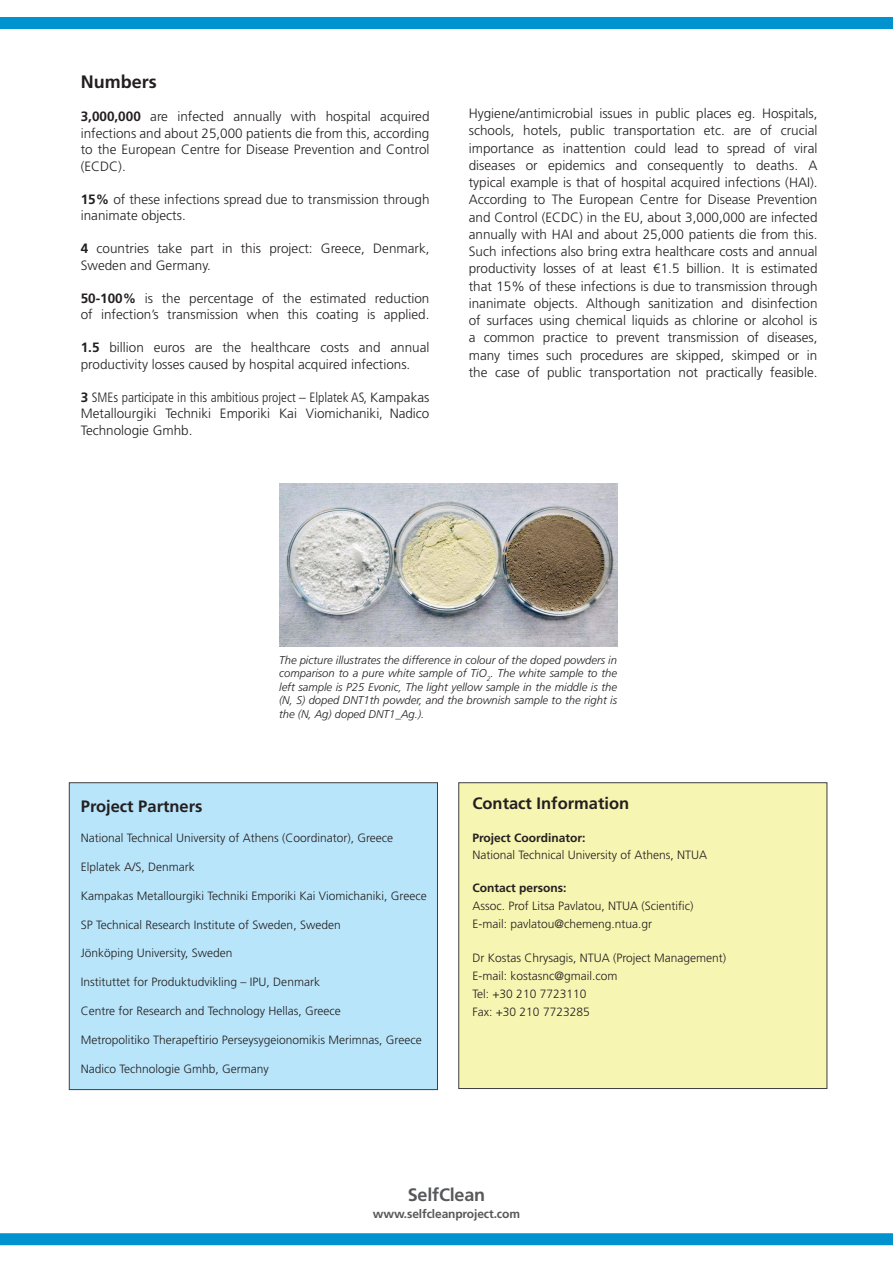
<style>
.page{position:relative;width:893px;height:1263px;background:#fff}
.page>*{position:absolute;margin:0;border:0;box-sizing:border-box;transform-origin:0 0}
.Bröd_ej_indrag{font:700 18px "Frutiger";letter-spacing:-.01em;color:#57585a}
.Brödtext{font:700 18px "Frutiger";color:#231f20}
.Brödtext-2{font:700 16.5px "Frutiger";color:#231f20}
.Brödtext-3{font:300 13.5px/17.2px "Frutiger";color:#231f20}
.Brödtext-4{font:300 12px/16.5px "Frutiger";color:#231f20}
.Bröd_ej_indrag-2{font:700 12px "Frutiger";letter-spacing:-.01em;color:#57585a}
.Brödtext-5{font:700 12px "Frutiger";color:#231f20}
.Brödtext-6{font:italic 300 11.25px/13.5px "Frutiger";color:#231f20;text-align:justify}
.s1{font-weight:700}
.s2{font-stretch:condensed}
</style>
<div class="page">
<div style="left:0;top:1233px;width:893px;height:12px;background:#0093d0"></div>
<div style="left:0;top:17px;width:893px;height:12px;background:#0093d0"></div>
<div style="left:459px;top:782px;width:368px;height:307px;background:#f7f5b2;border:1px solid #3e3e3f"></div>
<div style="left:69px;top:782px;width:369px;height:308px;background:#b9e5fa;border:1px solid #3e3e3f"></div>
<img style="left:279px;top:483px;width:338px;height:163px">
<p class="Brödtext" style="left:81px;top:72px;width:77px">Numbers</p>
<p class="Brödtext-3" style="left:81px;top:109px;width:350px;line-height:16.5px;text-align:justify"><span class="s1">3,000,000</span> are infected annually with hospital acquired infections and about 25,000 patients die from this, according to the European Centre for Disease Prevention and Control (ECDC).</p>
<p class="Brödtext-3" style="left:81px;top:191px;width:350px;line-height:16.5px"><span class="s1">15%</span> of these infections spread due to transmission through inanimate objects.</p>
<p class="Brödtext-3" style="left:81px;top:241px;width:350px;line-height:16.5px"><span class="s1">4</span> countries take part in this project: Greece, Denmark,<br>Sweden and Germany.</p>
<p class="Brödtext-3" style="left:81px;top:290px;width:350px;line-height:16.5px"><span class="s1">50-100%</span> is the percentage of the estimated reduction of infection’s transmission when this coating is applied.</p>
<p class="Brödtext-3" style="left:81px;top:340px;width:350px;line-height:16.5px"><span class="s1">1.5</span> billion euros are the healthcare costs and annual productivity losses caused by hospital acquired infections.</p>
<p class="Brödtext-3" style="left:81px;top:389px;width:350px;line-height:16.5px;text-align:justify"><span class="s1">3</span> <span class="s2">SMEs participate in this ambitious project – Elplatek AS,</span> Kampakas Metallourgiki Techniki Emporiki Kai Viomichaniki<span class="s2">,</span> Nadico Technologie Gmhb.</p>
<p class="Brödtext-3" style="left:469px;top:105px;width:350px;text-align:justify">Hygiene/antimicrobial issues in public places eg. Hospitals, schools, hotels, public transportation etc. are of crucial importance as inattention could lead to spread of viral diseases or epidemics and consequently to deaths. A typical example is that of hospital acquired infections (HAI).<br>According to The European Centre for Disease Prevention and Control (ECDC) in the EU, about 3,000,000 are infected annually with HAI and about 25,000 patients die from this.<br>Such infections also bring extra healthcare costs and annual productivity losses of at least €1.5 billion. It is estimated that 15% of these infections is due to transmission through inanimate objects. Although sanitization and disinfection of surfaces using chemical liquids as chlorine or alcohol is a common practice to prevent transmission of diseases, many times such procedures are skipped, skimped or in the case of public transportation not practically feasible.</p>
<p class="Brödtext-6" style="left:279px;top:653px;width:339px">The picture illustrates the difference in colour of the doped powders in comparison to a pure white sample of TiO<sub>2</sub>. The white sample to the left sample is P25 Evonic, The light yellow sample in the middle is the (N, S) doped DNT1th powder, and the brownish sample to the right is the (N, Ag) doped DNT1_Ag.).</p>
<p class="Brödtext-2" style="left:81px;top:796px;width:123px">Project Partners</p>
<p class="Brödtext-4" style="left:81px;top:830px;width:314px">National Technical University of Athens (Coordinator), Greece</p>
<p class="Brödtext-4" style="left:81px;top:859px;width:116px">Elplatek A/S, Denmark</p>
<p class="Brödtext-4" style="left:81px;top:887px;width:347px">Kampakas Metallourgiki Techniki Emporiki Kai Viomichaniki, Greece</p>
<p class="Brödtext-4" style="left:81px;top:916px;width:261px">SP Technical Research Institute of Sweden, Sweden</p>
<p class="Brödtext-4" style="left:81px;top:945px;width:153px">Jönköping University, Sweden</p>
<p class="Brödtext-4" style="left:81px;top:974px;width:241px">Instituttet for Produktudvikling – IPU, Denmark</p>
<p class="Brödtext-4" style="left:81px;top:1003px;width:262px">Centre for Research and Technology Hellas, Greece</p>
<p class="Brödtext-4" style="left:81px;top:1031px;width:342px">Metropolitiko Therapeftirio Perseysygeionomikis Merimnas, Greece</p>
<p class="Brödtext-4" style="left:81px;top:1060px;width:190px">Nadico Technologie Gmhb, Germany</p>
<p class="Brödtext-2" style="left:472px;top:794px;width:158px">Contact Information</p>
<p class="Brödtext-4" style="left:472px;top:830px;width:236px"><span class="s1">Project Coordinator:<br></span>National Technical University of Athens, NTUA</p>
<p class="Brödtext-5" style="left:472px;top:881px;width:95px">Contact persons:</p>
<p class="Brödtext-4" style="left:472px;top:898px;width:223px">Assoc. Prof Litsa Pavlatou, NTUA (Scientific)</p>
<p class="Brödtext-4" style="left:472px;top:916px;width:181px">E-mail: pavlatou@chemeng.ntua.gr</p>
<p class="Brödtext-4" style="left:472px;top:949px;width:255px;line-height:18px">Dr Kostas Chrysagis, NTUA (Project Management)<br>E-mail: kostasnc@gmail.com</p>
<p class="Brödtext-4" style="left:472px;top:986px;width:115px">Tel: +30 210 7723110</p>
<p class="Brödtext-4" style="left:472px;top:1004px;width:119px">Fax: +30 210 7723285</p>
<p class="Bröd_ej_indrag" style="left:408px;top:1184px;width:79px">SelfClean</p>
<p class="Bröd_ej_indrag-2" style="left:373px;top:1207px;width:149px">www.selfcleanproject.com</p>
</div>
